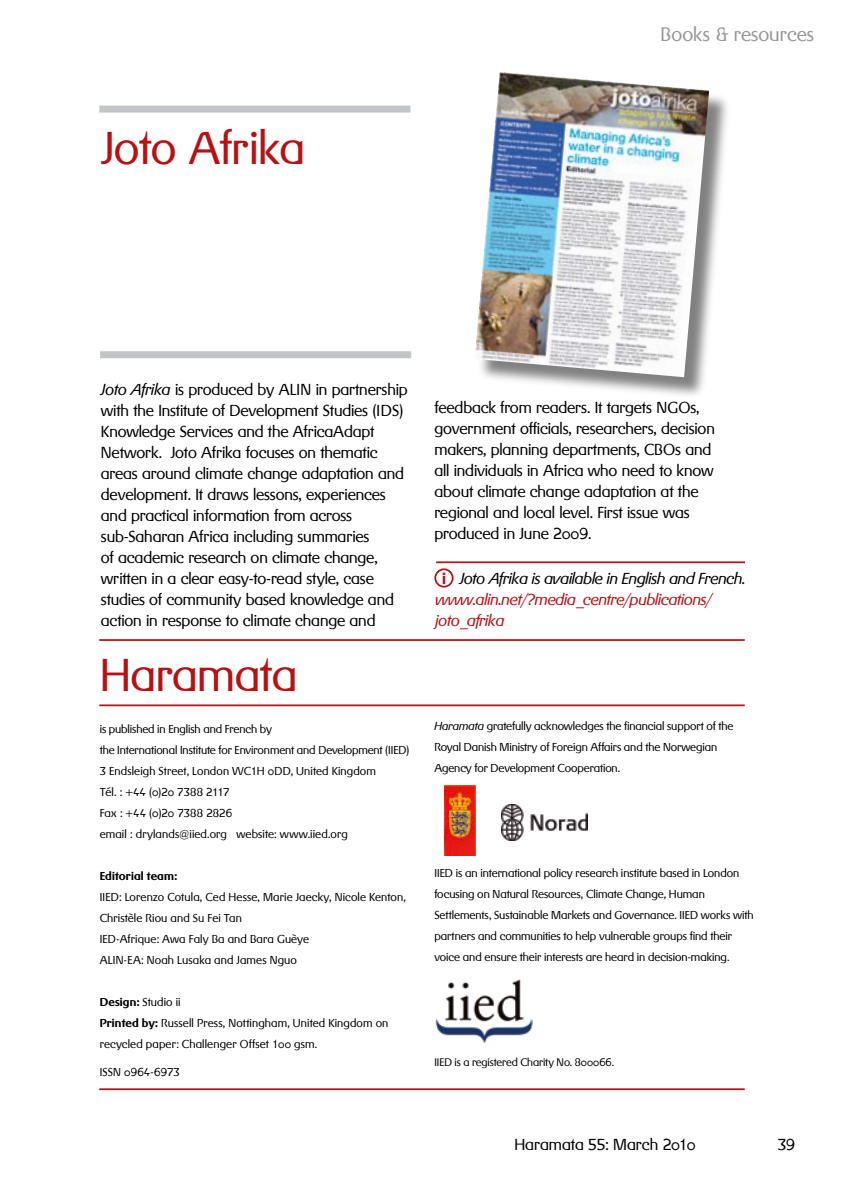
<style>
.page{position:relative;width:844px;height:1191px;background:#fff}
.page>*{position:absolute;margin:0;border:0;box-sizing:border-box;transform-origin:0 0}
.t1{font:300 45.5px "Gerstner BQ";letter-spacing:-.01em;color:#b81114}
.t2{font:300 19.25px "Gerstner BQ";letter-spacing:.005em;color:#97979b}
.t3{font:300 15.75px/21px "Gerstner BQ";letter-spacing:-.01em;color:#000}
.t4{font:italic 300 15.75px/21px "Gerstner BQ";letter-spacing:-.02em;color:#b81114}
.t5{font:italic 300 15.75px "Gerstner BQ";letter-spacing:-.02em;color:#000}
.t6{font:500 15.75px "Gerstner BQ";color:#b81114}
.t7{font:300 11.38px/21px "Gerstner BQ";color:#000}
.t8{font:500 11.38px "Gerstner BQ";letter-spacing:.015em;color:#000}
.t9{font:300 10.85px "Gerstner BQ";letter-spacing:-.005em;color:#000}
.s1{font-style:italic}
.s2{font-weight:500}
</style>
<div class="page">
<img style="left:444px;top:786px;width:31px;height:69px">
<img style="left:501px;top:804px;width:86px;height:36px">
<img style="left:435px;top:979px;width:98px;height:64px">
<hr style="left:99px;top:704px;width:645px;height:2px;background:#b81114">
<hr style="left:99px;top:1088px;width:645px;height:2px;background:#b81114">
<hr style="left:99px;top:639px;width:645px;height:2px;background:#b81114">
<div style="left:99px;top:106px;width:311px;height:7px;background:#c2c5c7"></div>
<div style="left:100px;top:351px;width:311px;height:7px;background:#c2c5c7"></div>
<hr style="left:436px;top:561px;width:308px;height:2px;background:#b81114">
<div style="left:434px;top:568px;width:19px;height:19px;border:2px solid #b81114;border-radius:50%"></div>
<div style="left:475px;top:73px;width:257px;height:327px;background:#000;opacity:.5"></div>
<img style="left:475px;top:72px;width:234px;height:305px">
<h1 class="t1" style="left:101px;top:120px;width:205px">Joto Afrika</h1>
<h2 class="t2" style="left:660px;top:23px;width:155px">Books &amp; resources</h2>
<p class="t3" style="left:101px;top:379px;width:308px"><span class="s1">Joto Afrika</span> is produced by ALIN in partnership with the Institute of Development Studies (IDS)<br>Knowledge Services and the AfricaAdapt Network. Joto Afrika focuses on thematic areas around climate change adaptation and development. It draws lessons, experiences and practical information from across sub-Saharan Africa including summaries<br>of academic research on climate change, written in a clear easy-to-read style, case studies of community based knowledge and action in response to climate change and</p>
<h1 class="t1" style="left:100px;top:648px;width:199px">Haramata</h1>
<p class="t7" style="left:100px;top:718px;width:311px">is published in English and French by<br>the International Institute for Environment and Development (IIED)<br>3 Endsleigh Street, London WC1H 0DD, United Kingdom<br>Tél. : +44 (0)20 7388 2117<br>Fax : +44 (0)20 7388 2826<br>email : drylands@iied.org website: www.iied.org</p>
<p class="t8" style="left:100px;top:869px;width:79px">Editorial team:</p>
<p class="t7" style="left:100px;top:886px;width:307px">IIED: Lorenzo Cotula, Ced Hesse, Marie Jaecky, Nicole Kenton, Christèle Riou and Su Fei Tan<br>IED-Afrique: Awa Faly Ba and Bara Guèye<br>ALIN-EA: Noah Lusaka and James Nguo</p>
<p class="t7" style="left:100px;top:991px;width:290px"><span class="s2">Design:</span> Studio ii<br><span class="s2">Printed by:</span> Russell Press, Nottingham, United Kingdom on recycled paper: Challenger Offset 100 gsm.</p>
<p class="t7" style="left:100px;top:1061px;width:82px">ISSN 0964-6973</p>
<p class="t3" style="left:434px;top:397px;width:282px">feedback from readers. It targets NGOs, government officials, researchers, decision makers, planning departments, CBOs and all individuals in Africa who need to know about climate change adaptation at the regional and local level. First issue was produced in June 2009.</p>
<h3 class="t5" style="left:459px;top:569px;width:287px">Joto Afrika is available in English and French.</h3>
<h3 class="t4" style="left:435px;top:589px;width:278px">www.alin.net/?media_centre/publications/ joto_afrika</h3>
<h3 class="t6" style="left:442px;top:568px;width:5px">i</h3>
<p class="t7" style="left:434px;top:715px;width:300px"><span class="s1">Haramata</span> gratefully acknowledges the financial support of the<br>Royal Danish Ministry of Foreign Affairs and the Norwegian<br>Agency for Development Cooperation.</p>
<p class="t7" style="left:434px;top:862px;width:320px">IIED is an international policy research institute based in London focusing on Natural Resources, Climate Change, Human Settlements, Sustainable Markets and Governance. IIED works with partners and communities to help vulnerable groups find their voice and ensure their interests are heard in decision-making.</p>
<p class="t9" style="left:434px;top:1055px;width:181px">IIED is a registered Charity No. 800066.</p>
<h3 class="t3" style="left:514px;top:1134px;width:183px">Haramata 55: March 2010</h3>
<h3 class="t3" style="left:777px;top:1134px;width:19px">39</h3>
</div>
